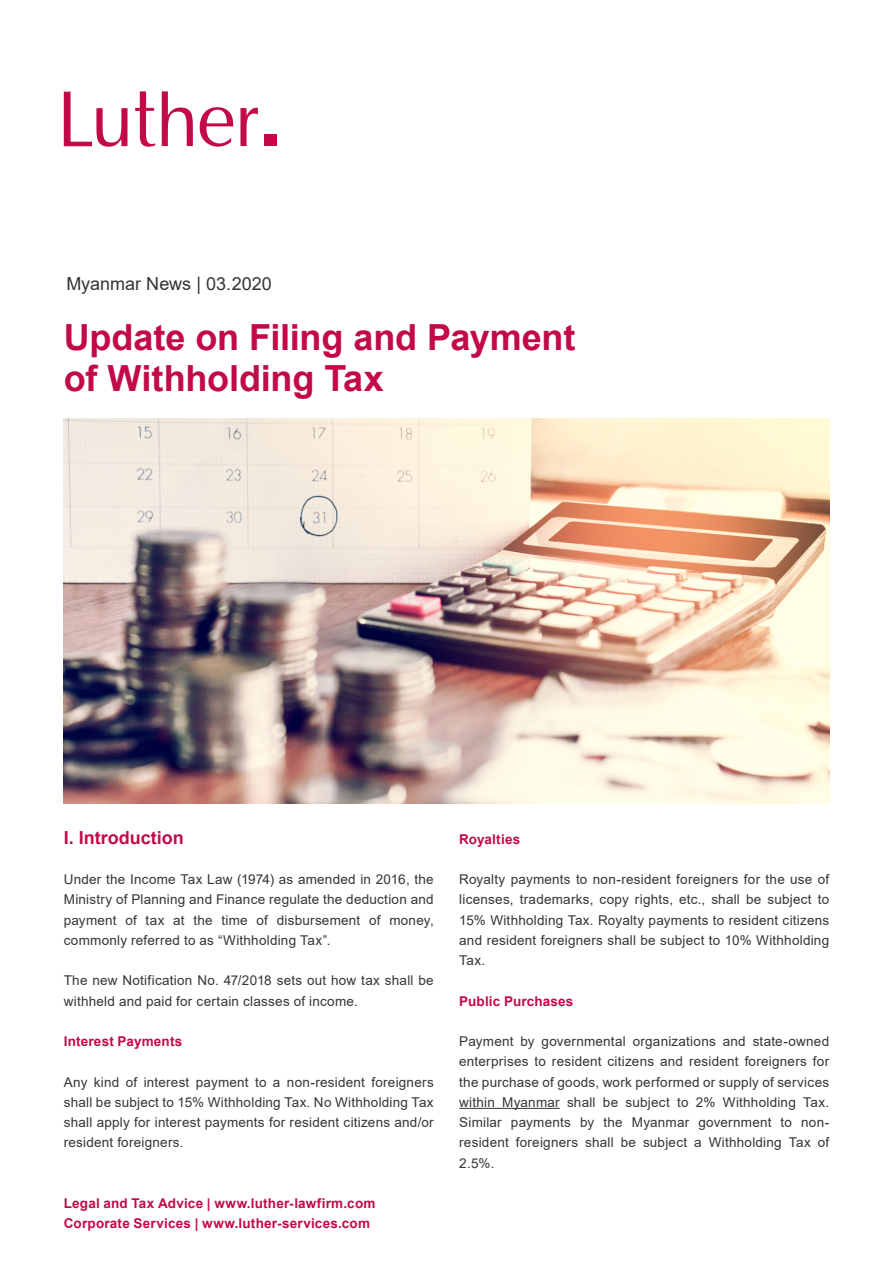
<style>
.page{position:relative;width:893px;height:1263px;background:#fff}
.page>*{position:absolute;margin:0;border:0;box-sizing:border-box;transform-origin:0 0}
.t1{font:700 36px/40.5px "Arial";letter-spacing:-.005em;color:#c30a49}
.t2{font:18px "Arial";color:#363536}
.t3{font:700 18px "Arial";color:#c30a49}
.Copy__EN{font:13.5px/20.2px "Arial";letter-spacing:.015em;color:#363536;text-align:justify}
.t4{font:700 13.5px/20.2px "Arial";letter-spacing:.015em;color:#c30a49}
</style>
<div class="page">
<svg style="left:162px;top:91px;width:31px;height:55px"></svg>
<svg style="left:135px;top:91px;width:20px;height:56px"></svg>
<svg style="left:64px;top:91px;width:63px;height:56px"></svg>
<svg style="left:199px;top:107px;width:34px;height:40px"></svg>
<svg style="left:240px;top:108px;width:18px;height:38px"></svg>
<div style="left:264px;top:134px;width:12px;height:12px;background:#c30a49"></div>
<img style="left:64px;top:418px;width:765px;height:385px">
<hr style="left:459px;top:1108px;width:101px;height:1px;background:#363536">
<p class="t2" style="left:66px;top:272px;width:207px">Myanmar News | 03.2020</p>
<h1 class="t1" style="left:64px;top:318px;width:513px">Update on Filing and Payment of Withholding Tax</h1>
<h2 class="t3" style="left:64px;top:825px;width:122px">I. Introduction</h2>
<p class="Copy__EN" style="left:64px;top:869px;width:371px">Under the Income Tax Law (1974) as amended in 2016, the Ministry of Planning and Finance regulate the deduction and payment of tax at the time of disbursement of money, commonly referred to as “Withholding Tax”.</p>
<p class="Copy__EN" style="left:64px;top:970px;width:371px">The new Notification No. 47/2018 sets out how tax shall be withheld and paid for certain classes of income.</p>
<h3 class="t4" style="left:64px;top:1031px;width:120px">Interest Payments</h3>
<p class="Copy__EN" style="left:64px;top:1072px;width:371px">Any kind of interest payment to a non-resident foreigners shall be subject to 15% Withholding Tax. No Withholding Tax shall apply for interest payments for resident citizens and/or resident foreigners.</p>
<p class="t4" style="left:64px;top:1193px;width:313px">Legal and Tax Advice | www.luther-lawfirm.com<br>Corporate Services | www.luther-services.com</p>
<h3 class="t4" style="left:459px;top:829px;width:63px">Royalties</h3>
<p class="Copy__EN" style="left:459px;top:869px;width:371px">Royalty payments to non-resident foreigners for the use of licenses, trademarks, copy rights, etc., shall be subject to 15% Withholding Tax. Royalty payments to resident citizens and resident foreigners shall be subject to 10% Withholding Tax.</p>
<h3 class="t4" style="left:459px;top:991px;width:116px">Public Purchases</h3>
<p class="Copy__EN" style="left:459px;top:1031px;width:371px">Payment by governmental organizations and state-owned enterprises to resident citizens and resident foreigners for the purchase of goods, work performed or supply of services within Myanmar shall be subject to 2% Withholding Tax.<br>Similar payments by the Myanmar government to non&shy;resident foreigners shall be subject a Withholding Tax of 2.5%.</p>
</div>
